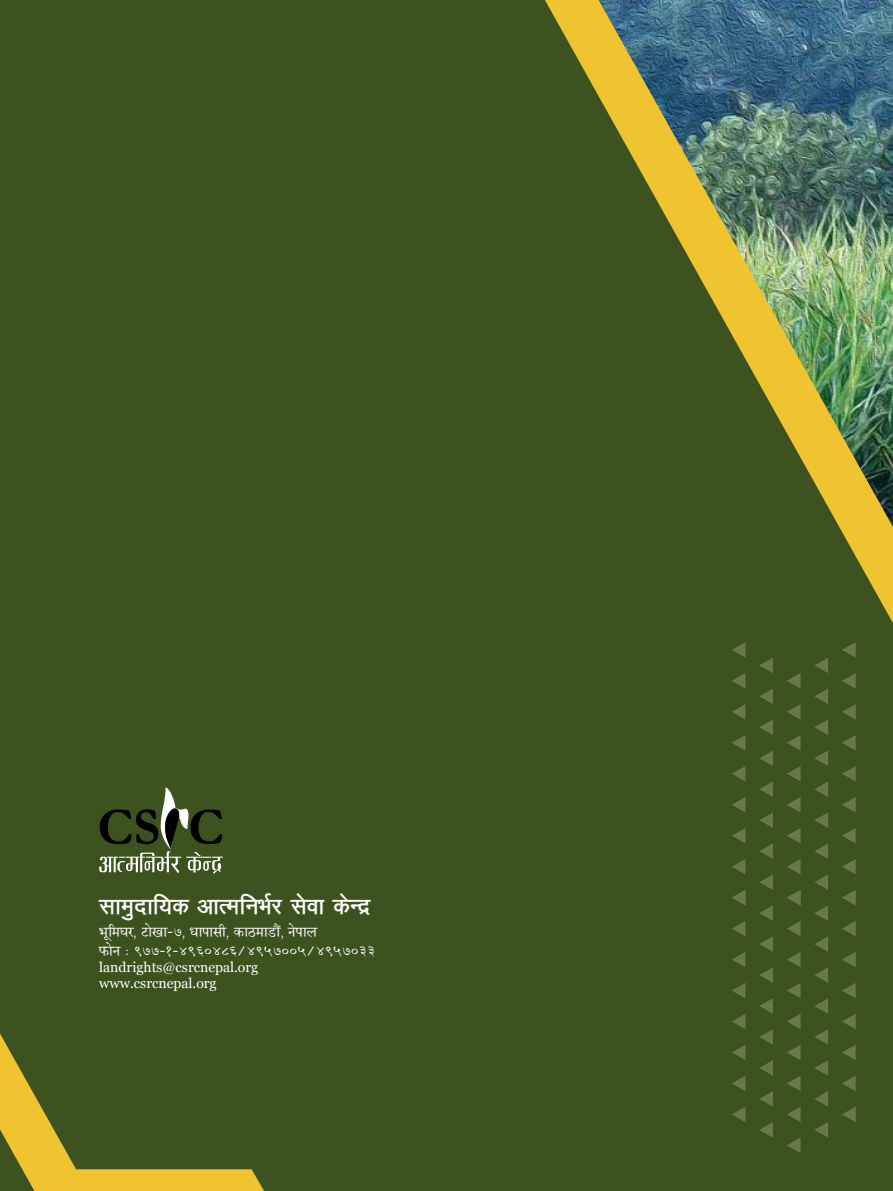
<style>
.page{position:relative;width:893px;height:1191px;background:#3d531f}
.page>*{position:absolute;margin:0;border:0;box-sizing:border-box;transform-origin:0 0}
.t1{font:700 29.05px "N Shree";color:#fff}
.t2{font:18.38px "Nagarik";color:#fff}
.t3{font:18.38px "Nagarik NUM";color:#fff}
.t4{font:14px/15.8px "Georgia";color:#fff}
.s1{font-family:"Nagarik"}
</style>
<div class="page">
<svg style="left:99px;top:787px;width:124px;height:86px;background:#4b5b35"></svg>
<img style="left:545px;top:0;width:348px;height:623px">
<svg style="left:0;top:1033px;width:264px;height:158px;background:#666d22"></svg>
<svg style="left:787px;top:1137px;width:13px;height:16px"></svg>
<svg style="left:814px;top:1122px;width:14px;height:15px"></svg>
<svg style="left:759px;top:1122px;width:14px;height:15px"></svg>
<svg style="left:842px;top:1106px;width:14px;height:16px"></svg>
<svg style="left:787px;top:1106px;width:13px;height:16px"></svg>
<svg style="left:732px;top:1106px;width:13px;height:16px"></svg>
<svg style="left:814px;top:1091px;width:14px;height:15px"></svg>
<svg style="left:759px;top:1091px;width:14px;height:15px"></svg>
<svg style="left:842px;top:1075px;width:14px;height:16px"></svg>
<svg style="left:787px;top:1075px;width:13px;height:16px"></svg>
<svg style="left:732px;top:1075px;width:13px;height:16px"></svg>
<svg style="left:814px;top:1060px;width:14px;height:15px"></svg>
<svg style="left:759px;top:1060px;width:14px;height:15px"></svg>
<svg style="left:842px;top:1044px;width:14px;height:16px"></svg>
<svg style="left:787px;top:1044px;width:13px;height:16px"></svg>
<svg style="left:732px;top:1044px;width:13px;height:16px"></svg>
<svg style="left:814px;top:1029px;width:14px;height:15px"></svg>
<svg style="left:759px;top:1029px;width:14px;height:15px"></svg>
<svg style="left:842px;top:1013px;width:14px;height:16px"></svg>
<svg style="left:787px;top:1013px;width:13px;height:16px"></svg>
<svg style="left:732px;top:1013px;width:13px;height:16px"></svg>
<svg style="left:814px;top:998px;width:14px;height:15px"></svg>
<svg style="left:759px;top:998px;width:14px;height:15px"></svg>
<svg style="left:842px;top:982px;width:14px;height:16px"></svg>
<svg style="left:787px;top:982px;width:13px;height:16px"></svg>
<svg style="left:732px;top:982px;width:13px;height:16px"></svg>
<svg style="left:814px;top:967px;width:14px;height:15px"></svg>
<svg style="left:759px;top:967px;width:14px;height:15px"></svg>
<svg style="left:842px;top:951px;width:14px;height:16px"></svg>
<svg style="left:787px;top:951px;width:13px;height:16px"></svg>
<svg style="left:732px;top:951px;width:13px;height:16px"></svg>
<svg style="left:814px;top:936px;width:14px;height:15px"></svg>
<svg style="left:759px;top:936px;width:14px;height:15px"></svg>
<svg style="left:842px;top:921px;width:14px;height:15px"></svg>
<svg style="left:787px;top:921px;width:13px;height:15px"></svg>
<svg style="left:732px;top:921px;width:13px;height:15px"></svg>
<svg style="left:814px;top:905px;width:14px;height:16px"></svg>
<svg style="left:759px;top:905px;width:14px;height:16px"></svg>
<svg style="left:842px;top:890px;width:14px;height:15px"></svg>
<svg style="left:787px;top:890px;width:13px;height:15px"></svg>
<svg style="left:732px;top:890px;width:13px;height:15px"></svg>
<svg style="left:814px;top:874px;width:14px;height:16px"></svg>
<svg style="left:759px;top:874px;width:14px;height:16px"></svg>
<svg style="left:842px;top:859px;width:14px;height:15px"></svg>
<svg style="left:787px;top:859px;width:13px;height:15px"></svg>
<svg style="left:732px;top:859px;width:13px;height:15px"></svg>
<svg style="left:814px;top:843px;width:14px;height:16px"></svg>
<svg style="left:759px;top:843px;width:14px;height:16px"></svg>
<svg style="left:842px;top:828px;width:14px;height:15px"></svg>
<svg style="left:787px;top:828px;width:13px;height:15px"></svg>
<svg style="left:732px;top:828px;width:13px;height:15px"></svg>
<svg style="left:814px;top:812px;width:14px;height:16px"></svg>
<svg style="left:759px;top:812px;width:14px;height:16px"></svg>
<svg style="left:842px;top:797px;width:14px;height:15px"></svg>
<svg style="left:787px;top:797px;width:13px;height:15px"></svg>
<svg style="left:732px;top:797px;width:13px;height:15px"></svg>
<svg style="left:814px;top:781px;width:14px;height:16px"></svg>
<svg style="left:759px;top:781px;width:14px;height:16px"></svg>
<svg style="left:842px;top:766px;width:14px;height:15px"></svg>
<svg style="left:787px;top:766px;width:13px;height:15px"></svg>
<svg style="left:732px;top:766px;width:13px;height:15px"></svg>
<svg style="left:814px;top:750px;width:14px;height:16px"></svg>
<svg style="left:759px;top:750px;width:14px;height:16px"></svg>
<svg style="left:842px;top:735px;width:14px;height:15px"></svg>
<svg style="left:787px;top:735px;width:13px;height:15px"></svg>
<svg style="left:732px;top:735px;width:13px;height:15px"></svg>
<svg style="left:814px;top:719px;width:14px;height:16px"></svg>
<svg style="left:759px;top:719px;width:14px;height:16px"></svg>
<svg style="left:842px;top:704px;width:14px;height:15px"></svg>
<svg style="left:787px;top:704px;width:13px;height:15px"></svg>
<svg style="left:732px;top:704px;width:13px;height:15px"></svg>
<svg style="left:814px;top:688px;width:14px;height:16px"></svg>
<svg style="left:759px;top:688px;width:14px;height:16px"></svg>
<svg style="left:842px;top:673px;width:14px;height:15px"></svg>
<svg style="left:787px;top:673px;width:13px;height:15px"></svg>
<svg style="left:732px;top:673px;width:13px;height:15px"></svg>
<svg style="left:814px;top:657px;width:14px;height:16px"></svg>
<svg style="left:759px;top:657px;width:14px;height:16px"></svg>
<svg style="left:842px;top:642px;width:14px;height:15px"></svg>
<svg style="left:732px;top:642px;width:13px;height:15px"></svg>
<h1 class="t1" style="left:99px;top:892px;width:273px">;fd'bflos cfTdlge{/ ;]jf s]Gb|</h1>
<h2 class="t2" style="left:99px;top:922px;width:219px">e"ld3®, 6f]vf–&amp;, wfkf;L, sf7df8f}+, g]kfn</h2>
<h2 class="t3" style="left:99px;top:941px;width:278px"><span class="s1">kmf]g M</span> 977-1-4960486/4957005/4957033</h2>
<p class="t4" style="left:99px;top:959px;width:161px">landrights@csrcnepal.org www.csrcnepal.org</p>
</div>
